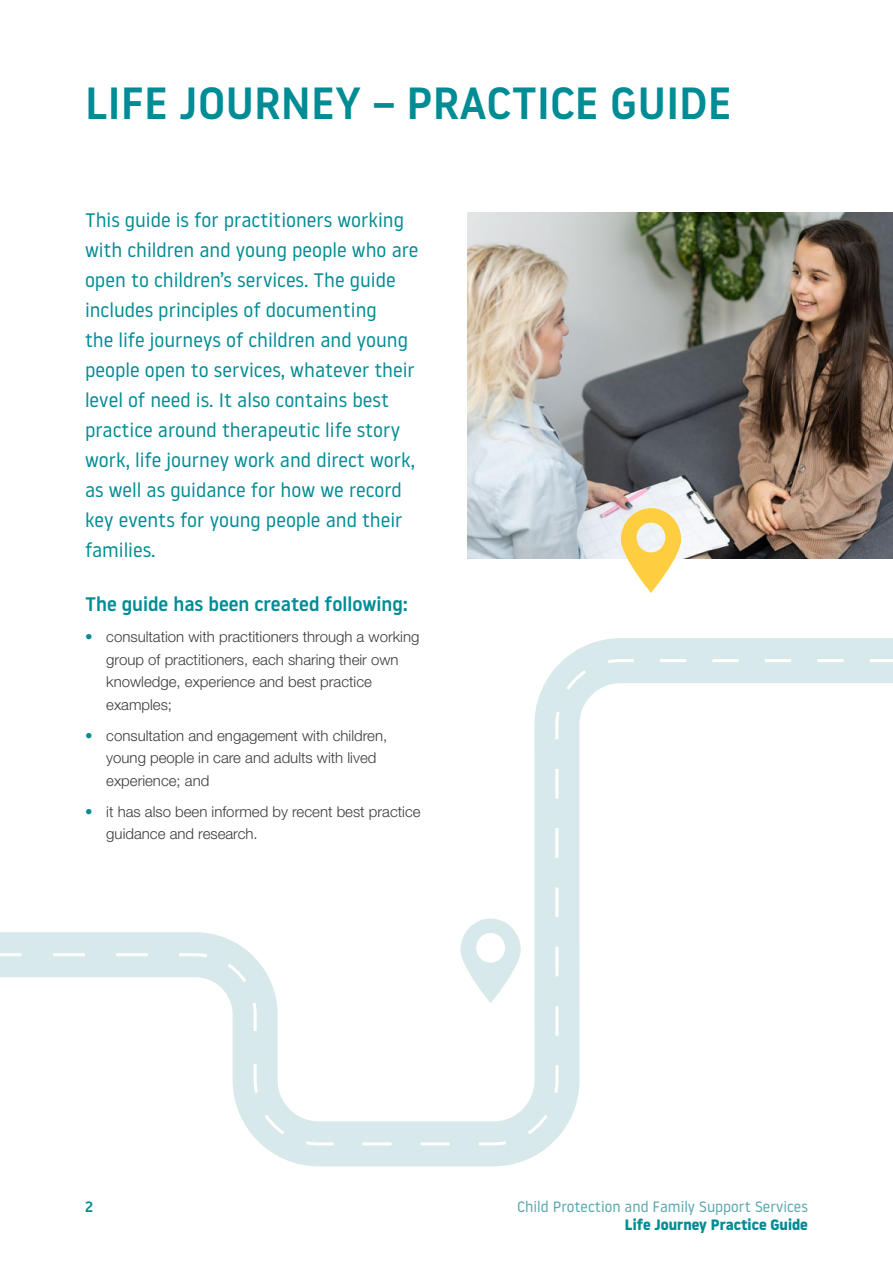
<style>
.page{position:relative;width:893px;height:1263px;background:#fff}
.page>*{position:absolute;margin:0;border:0;box-sizing:border-box;transform-origin:0 0}
.Section_Title{font:500 45px "Noway";color:#008c94}
.Intro_Para_13_20{font:19.5px/30px "Noway";color:#008c94}
.Heading_1_-_15_18{font:500 19.5px "Noway";color:#008c94}
.Bullet_List{font:300 15px/22.5px "Helvetica Neue LT Std";color:#3c3c3b}
.t1{font:15px "Noway";color:#57a7ae}
.t2{font:700 15px "Noway";color:#008c94}
.t3{font:500 15px "Noway";color:#008c94}
.s1{color:#008c94}
</style>
<div class="page">
<img style="left:265px;top:212px;width:628px;height:955px">
<svg style="left:0;top:658px;width:893px;height:489px"></svg>
<svg style="left:460px;top:918px;width:61px;height:85px"></svg>
<svg style="left:621px;top:508px;width:60px;height:85px"></svg>
<h1 class="Section_Title" style="left:85px;top:72px;width:648px">LIFE JOURNEY – PRACTICE GUIDE</h1>
<p class="Intro_Para_13_20" style="left:85px;top:205px;width:335px">This guide is for practitioners working with children and young people who are open to children’s services. The guide includes principles of documenting<br>the life journeys of children and young people open to services, whatever their level of need is. It also contains best practice around therapeutic life story work, life journey work and direct work, as well as guidance for how we record key events for young people and their families.</p>
<h2 class="Heading_1_-_15_18" style="left:85px;top:591px;width:325px">The guide has been created following:</h2>
<p class="Bullet_List" style="left:106px;top:625px;width:315px;text-indent:-21px"><span class="s1">•</span> consultation with practitioners through a working group of practitioners, each sharing their own knowledge, experience and best practice examples;</p>
<p class="Bullet_List" style="left:106px;top:724px;width:282px;text-indent:-21px"><span class="s1">•</span> consultation and engagement with children, young people in care and adults with lived experience; and</p>
<p class="Bullet_List" style="left:106px;top:800px;width:316px;text-indent:-21px"><span class="s1">•</span> it has also been informed by recent best practice guidance and research.</p>
<p class="t3" style="left:85px;top:1196px;width:10px">2</p>
<p class="t1" style="left:517px;top:1196px;width:292px">Child Protection and Family Support Services</p>
<p class="t2" style="left:625px;top:1215px;width:184px">Life Journey Practice Guide</p>
</div>
